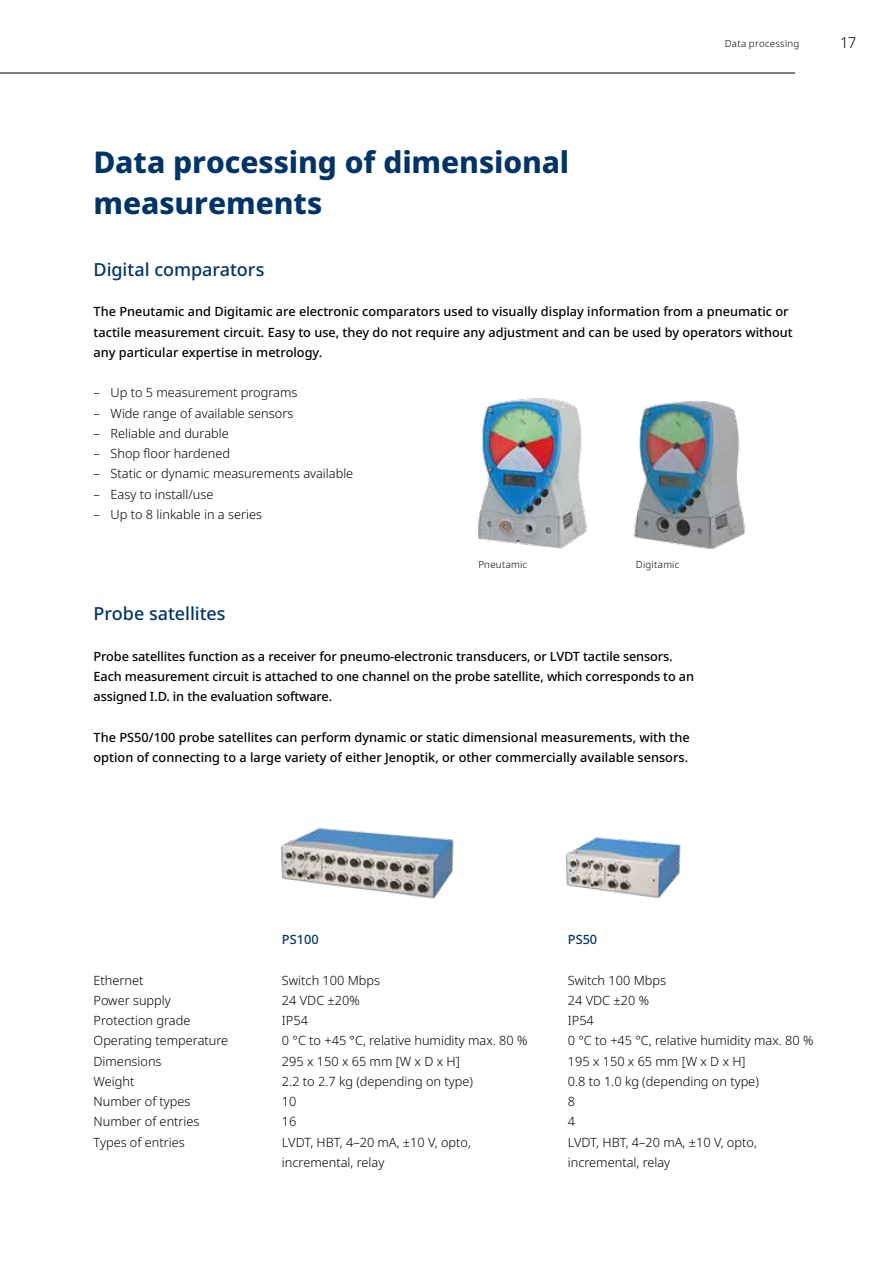
<style>
.page{position:relative;width:893px;height:1263px;background:#fff}
.page>*{position:absolute;margin:0;border:0;box-sizing:border-box;transform-origin:0 0}
.t1{font:800 30px/40.5px "Noto Sans";letter-spacing:-.005em;color:#003466}
.t2{font:500 18px "Noto Sans";letter-spacing:-.005em;color:#003466}
.t3{font:300 15px "Noto Sans";color:#000}
.t4{font:500 12.75px/20.2px "Noto Sans";color:#000}
.t5{font:300 12.75px/20.2px "Noto Sans";color:#000}
.t6{font:500 12.75px "Noto Sans";color:#003466}
.t7{font:300 9.75px "Noto Sans";letter-spacing:.025em;color:#000}
</style>
<div class="page">
<img style="left:478px;top:398px;width:109px;height:150px">
<img style="left:633px;top:401px;width:112px;height:149px">
<img style="left:565px;top:837px;width:116px;height:61px">
<img style="left:280px;top:828px;width:174px;height:71px">
<hr style="left:0;top:73px;width:795px;height:1px;background:#000">
<h1 class="t1" style="left:94px;top:142px;width:477px">Data processing of dimensional measurements</h1>
<h2 class="t2" style="left:94px;top:257px;width:172px">Digital comparators</h2>
<p class="t7" style="left:725px;top:36px;width:76px">Data processing</p>
<p class="t4" style="left:94px;top:302px;width:701px">The Pneutamic and Digitamic are electronic comparators used to visually display information from a pneumatic or tactile measurement circuit. Easy to use, they do not require any adjustment and can be used by operators without any particular expertise in metrology.</p>
<p class="t5" style="left:94px;top:383px;width:205px">– Up to 5 measurement programs</p>
<p class="t5" style="left:94px;top:403px;width:201px">– Wide range of available sensors</p>
<p class="t5" style="left:94px;top:423px;width:137px">– Reliable and durable</p>
<p class="t5" style="left:94px;top:444px;width:138px">– Shop floor hardened</p>
<p class="t5" style="left:94px;top:464px;width:261px">– Static or dynamic measurements available</p>
<p class="t5" style="left:94px;top:484px;width:121px">– Easy to install/use</p>
<p class="t5" style="left:94px;top:504px;width:170px">– Up to 8 linkable in a series</p>
<h2 class="t2" style="left:94px;top:601px;width:133px">Probe satellites</h2>
<p class="t7" style="left:478px;top:558px;width:50px">Pneutamic</p>
<p class="t7" style="left:636px;top:558px;width:45px">Digitamic</p>
<p class="t4" style="left:94px;top:646px;width:602px">Probe satellites function as a receiver for pneumo-electronic transducers, or LVDT tactile sensors.<br>Each measurement circuit is attached to one channel on the probe satellite, which corresponds to an assigned I.D. in the evaluation software.</p>
<p class="t4" style="left:94px;top:727px;width:598px">The PS50/100 probe satellites can perform dynamic or static dimensional measurements, with the option of connecting to a large variety of either Jenoptik, or other commercially available sensors.</p>
<p class="t3" style="left:840px;top:32px;width:18px">17</p>
<p class="t5" style="left:94px;top:970px;width:136px">Ethernet<br>Power supply<br>Protection grade<br>Operating temperature<br>Dimensions<br>Weight<br>Number of types<br>Number of entries<br>Types of entries</p>
<p class="t6" style="left:282px;top:930px;width:38px">PS100</p>
<p class="t5" style="left:282px;top:970px;width:247px">Switch 100 Mbps<br>24 VDC ±20%<br>IP54<br>0 °C to +45 °C, relative humidity max. 80 %<br>295 x 150 x 65 mm [W x D x H]<br>2.2 to 2.7 kg (depending on type)<br>10<br>16<br>LVDT, HBT, 4–20 mA, ±10 V, opto, incremental, relay</p>
<p class="t6" style="left:568px;top:930px;width:31px">PS50</p>
<p class="t5" style="left:568px;top:970px;width:247px">Switch 100 Mbps<br>24 VDC ±20 %<br>IP54<br>0 °C to +45 °C, relative humidity max. 80 %<br>195 x 150 x 65 mm [W x D x H]<br>0.8 to 1.0 kg (depending on type)<br>8<br>4<br>LVDT, HBT, 4–20 mA, ±10 V, opto, incremental, relay</p>
</div>
